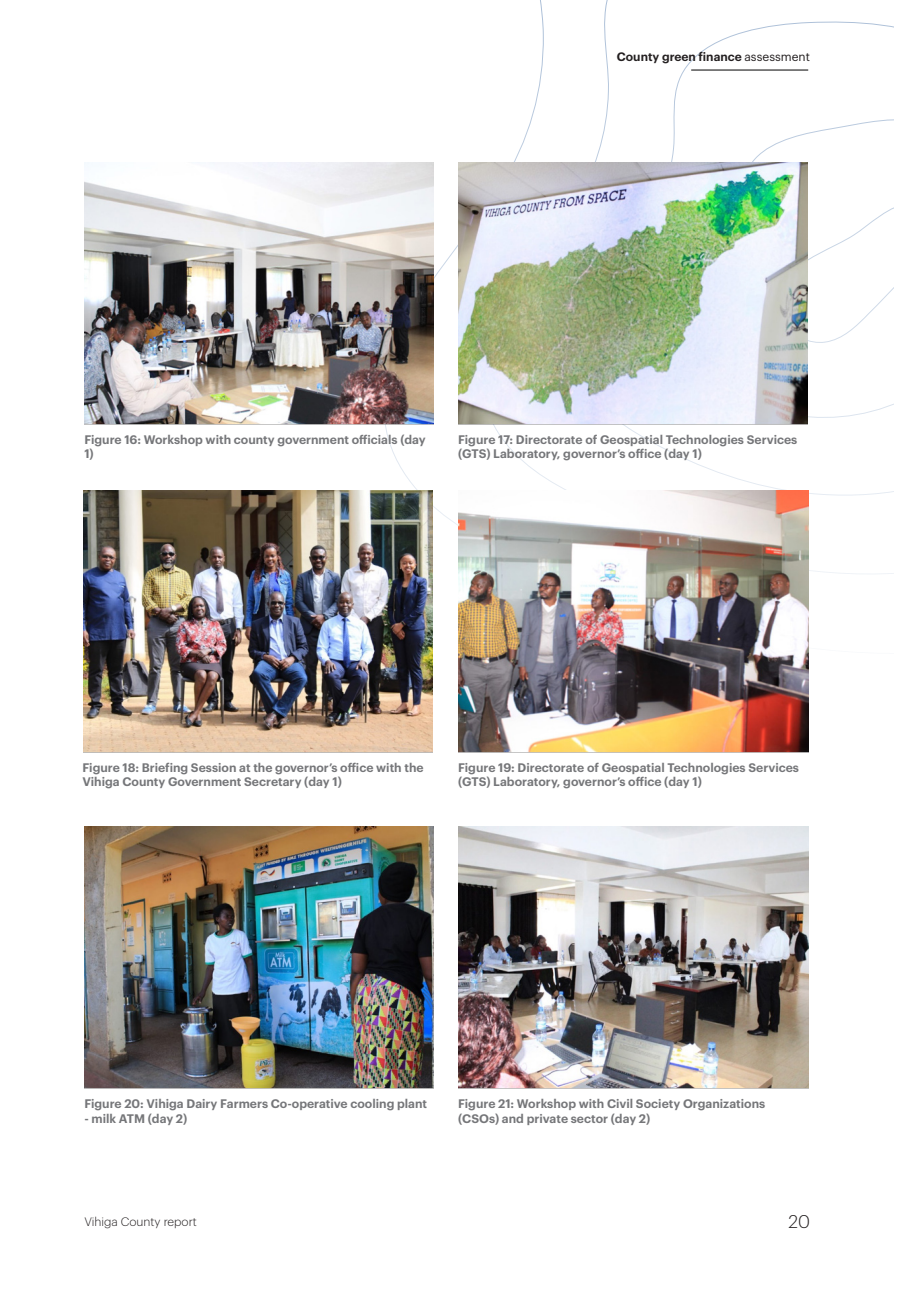
<style>
.page{position:relative;width:906px;height:1289px;background:#fff}
.page>*{position:absolute;margin:0;border:0;box-sizing:border-box;transform-origin:0 0}
.t1{font:300 18px "Graphik";color:#231f20}
.t2{font:600 12.15px/14.5px "Graphik";color:#757679}
.t3{font:600 12px "Graphik";color:#231f20}
.t4{font:300 12px "Graphik";color:#231f20}
.s1{font-weight:400}
</style>
<div class="page">
<svg style="left:378px;top:0;width:515px;height:664px"></svg>
<hr style="left:691px;top:70px;width:117px;height:1px;background:#000">
<img style="left:83px;top:490px;width:349px;height:263px">
<img style="left:459px;top:490px;width:349px;height:263px">
<img style="left:459px;top:826px;width:349px;height:262px">
<img style="left:458px;top:162px;width:349px;height:262px">
<img style="left:84px;top:162px;width:350px;height:262px">
<img style="left:84px;top:826px;width:350px;height:262px">
<p class="t3" style="left:617px;top:47px;width:195px">County green finance <span class="s1">assessment</span></p>
<p class="t2" style="left:84px;top:431px;width:343px">Figure 16: Workshop with county government officials (day<br>1)</p>
<p class="t2" style="left:458px;top:431px;width:341px">Figure 17: Directorate of Geospatial Technologies Services (GTS) Laboratory, governor’s office (day 1)</p>
<p class="t2" style="left:82px;top:759px;width:343px">Figure 18: Briefing Session at the governor’s office with the<br>Vihiga County Government Secretary (day 1)</p>
<p class="t2" style="left:458px;top:759px;width:342px">Figure 19: Directorate of Geospatial Technologies Services (GTS) Laboratory, governor’s office (day 1)</p>
<p class="t2" style="left:84px;top:1095px;width:344px">Figure 20: Vihiga Dairy Farmers Co-operative cooling plant</p>
<p class="t2" style="left:84px;top:1109px;width:104px">- milk ATM (day 2)</p>
<p class="t2" style="left:458px;top:1095px;width:309px">Figure 21: Workshop with Civil Society Organizations (CSOs) and private sector (day 2)</p>
<p class="t4" style="left:84px;top:1212px;width:114px">Vihiga County report</p>
<h1 class="t1" style="left:788px;top:1208px;width:23px">20</h1>
</div>
